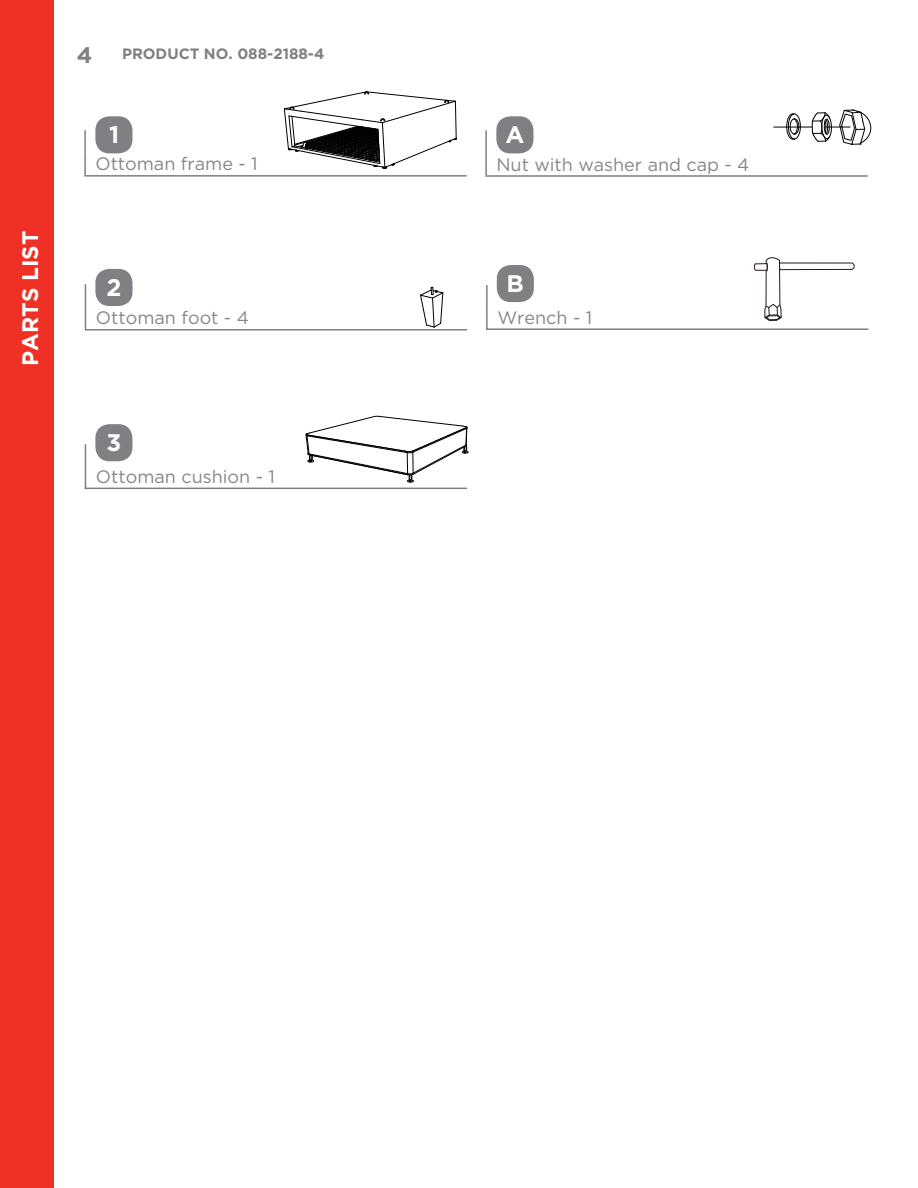
<style>
.page{position:relative;width:918px;height:1188px;background:#fff}
.page>*{position:absolute;margin:0;border:0;box-sizing:border-box;transform-origin:0 0}
.t1{font:700 24px "Gotham";color:#fff}
.t2{font:700 22.5px "Gotham";color:#fff}
.t3{font:700 22.5px "Gotham";color:#807f83}
.t4{font:18px "Gotham";color:#888687}
.t5{font:700 15px "Gotham";color:#807f83}
</style>
<div class="page">
<hr style="left:84px;top:130px;width:2px;height:23px;background:#807f83">
<hr style="left:84px;top:153px;width:2px;height:22px;background:#807f83">
<hr style="left:84px;top:175px;width:383px;height:2px;background:#807f83">
<hr style="left:485px;top:130px;width:2px;height:23px;background:#807f83">
<hr style="left:485px;top:153px;width:2px;height:22px;background:#807f83">
<hr style="left:485px;top:175px;width:383px;height:2px;background:#807f83">
<svg style="left:85px;top:284px;width:1px;height:45px"></svg>
<hr style="left:85px;top:329px;width:382px;height:2px;background:#807f83">
<svg style="left:85px;top:444px;width:1px;height:44px"></svg>
<hr style="left:85px;top:488px;width:382px;height:1px;background:#807f83">
<div style="left:95px;top:116px;width:37px;height:37px;background:#807f83;border-radius:14px"></div>
<div style="left:95px;top:269px;width:37px;height:37px;background:#807f83;border-radius:14px"></div>
<div style="left:95px;top:424px;width:37px;height:37px;background:#807f83;border-radius:14px"></div>
<hr style="left:486px;top:285px;width:2px;height:23px;background:#807f83">
<hr style="left:486px;top:308px;width:2px;height:22px;background:#807f83">
<hr style="left:486px;top:328px;width:382px;height:2px;background:#807f83">
<div style="left:497px;top:265px;width:37px;height:37px;background:#807f83;border-radius:14px"></div>
<div style="left:496px;top:116px;width:37px;height:37px;background:#807f83;border-radius:14px"></div>
<div style="left:0;top:0;width:54px;height:1188px;background:#ee3124"></div>
<svg style="left:420px;top:287px;width:23px;height:41px"></svg>
<svg style="left:306px;top:416px;width:163px;height:72px"></svg>
<svg style="left:774px;top:109px;width:97px;height:36px"></svg>
<svg style="left:284px;top:91px;width:173px;height:78px"></svg>
<svg style="left:754px;top:257px;width:101px;height:64px"></svg>
<p class="t2" style="left:17px;top:366px;width:137px;rotate:-90deg">PARTS LIST</p>
<p class="t3" style="left:77px;top:42px;width:17px">4</p>
<p class="t5" style="left:122px;top:45px;width:204px">PRODUCT NO. 088-2188-4</p>
<h1 class="t1" style="left:109px;top:121px;width:12px">1</h1>
<h1 class="t1" style="left:506px;top:121px;width:20px">A</h1>
<p class="t4" style="left:95px;top:154px;width:164px">Ottoman frame - 1</p>
<p class="t4" style="left:496px;top:154px;width:255px">Nut with washer and cap - 4</p>
<h1 class="t1" style="left:106px;top:273px;width:16px">2</h1>
<p class="t4" style="left:96px;top:308px;width:154px">Ottoman foot - 4</p>
<h1 class="t1" style="left:106px;top:429px;width:16px">3</h1>
<p class="t4" style="left:96px;top:467px;width:180px">Ottoman cushion - 1</p>
<h1 class="t1" style="left:506px;top:270px;width:19px">B</h1>
<p class="t4" style="left:497px;top:308px;width:96px">Wrench - 1</p>
</div>
